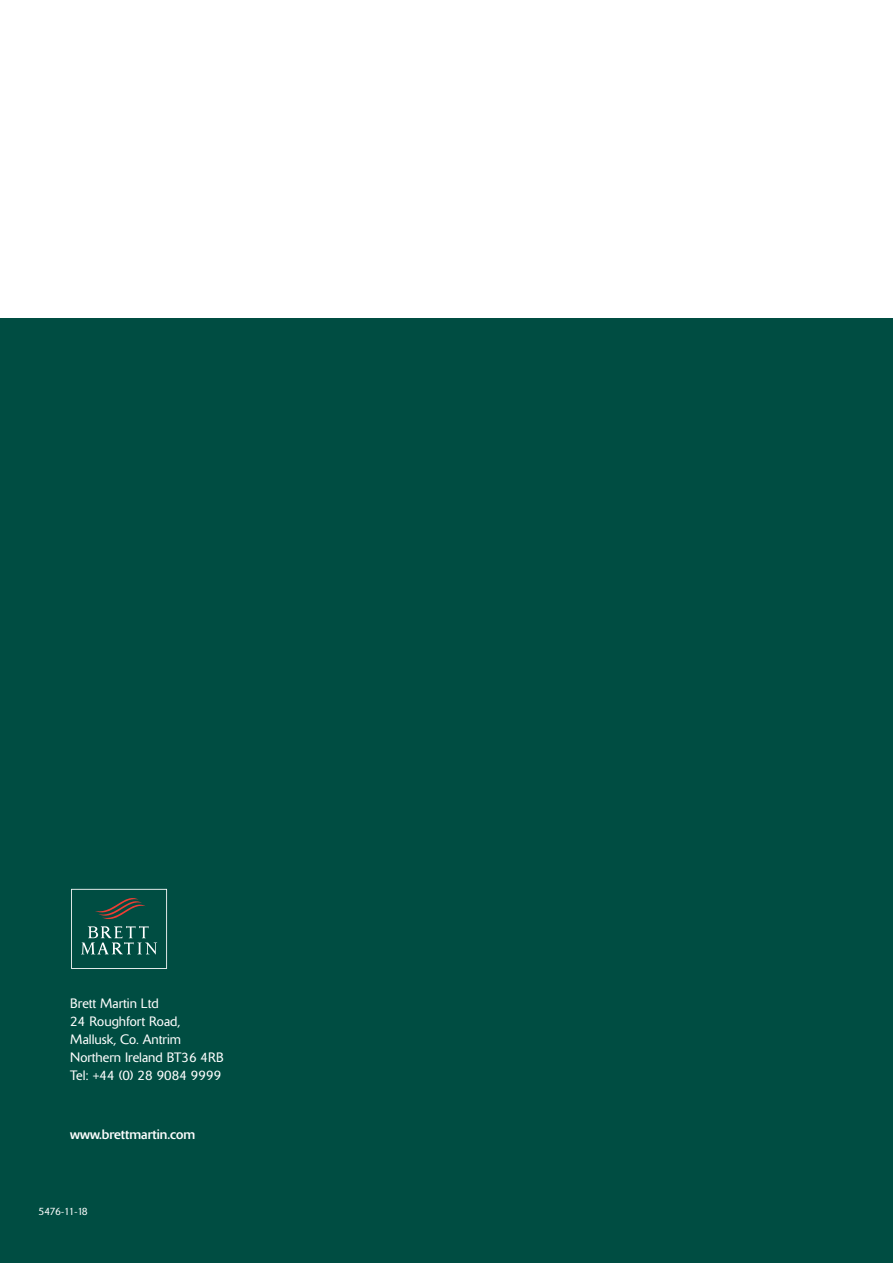
<style>
.page{position:relative;width:893px;height:1263px;background:#fff}
.page>*{position:absolute;margin:0;border:0;box-sizing:border-box;transform-origin:0 0}
.t1{font:300 13.5px "Delta";color:#fff}
.t2{font:13.5px "Delta";color:#fff}
.t3{font:300 10.5px "Delta";letter-spacing:-.06em;color:#fff}
</style>
<div class="page">
<div style="left:0;top:319px;width:893px;height:944px;background:#004d42"></div>
<svg style="left:71px;top:888px;width:97px;height:81px"></svg>
<svg style="left:71px;top:889px;width:96px;height:80px"></svg>
<p class="t1" style="left:70px;top:995px;width:90px">Brett Martin Ltd</p>
<p class="t1" style="left:70px;top:1013px;width:111px">24 Roughfort Road,</p>
<p class="t1" style="left:70px;top:1031px;width:112px">Mallusk, Co. Antrim</p>
<p class="t1" style="left:70px;top:1049px;width:155px">Northern Ireland BT36 4RB</p>
<p class="t1" style="left:70px;top:1067px;width:152px">Tel: +44 (0) 28 9084 9999</p>
<p class="t2" style="left:70px;top:1126px;width:126px">www.brettmartin.com</p>
<p class="t3" style="left:38px;top:1206px;width:51px">5476-11-18</p>
</div>
